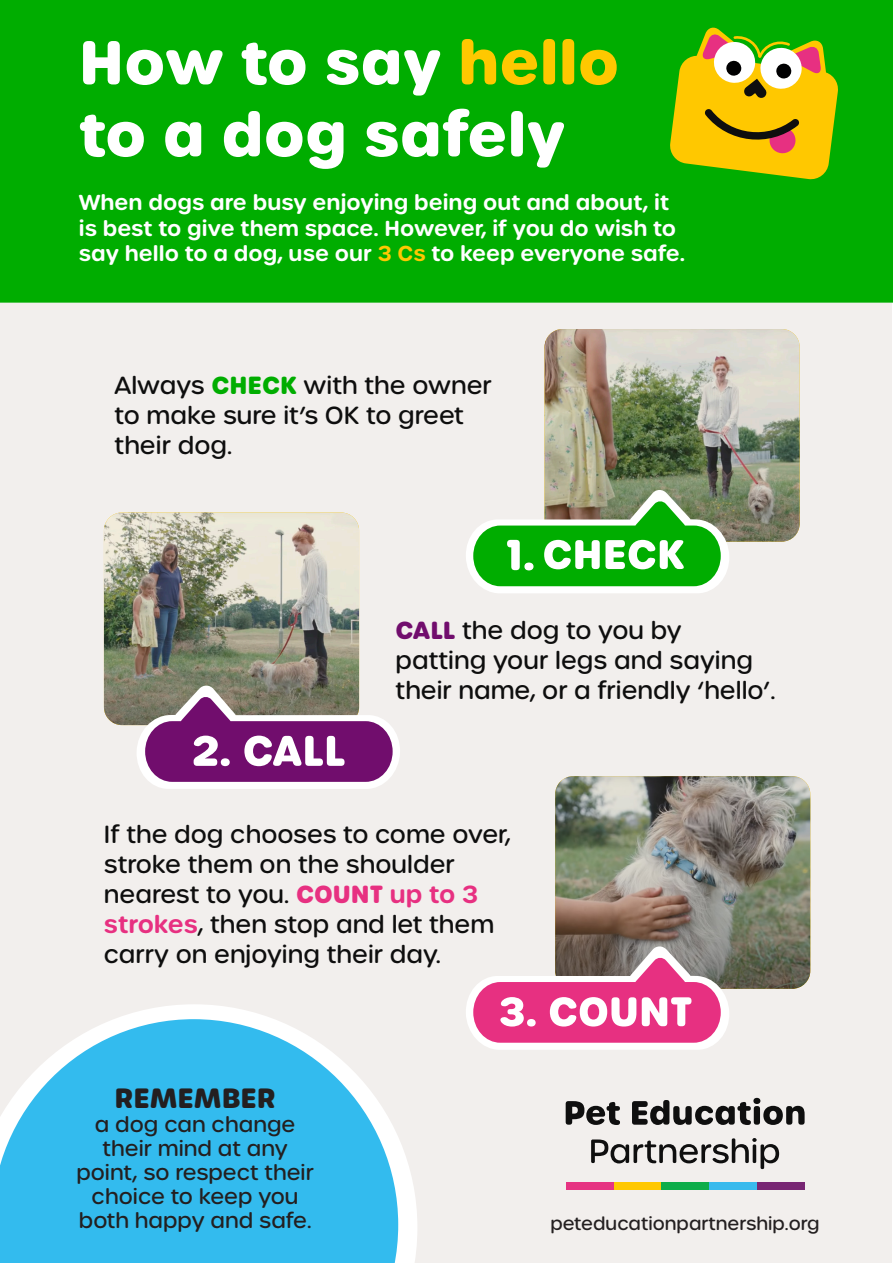
<style>
.page{position:relative;width:893px;height:1263px;background:#fff}
.page>*{position:absolute;margin:0;border:0;box-sizing:border-box;transform-origin:0 0}
.t1{font:700 60px/72px "Urbane Rounded";color:#fff}
.t2{font:700 27px "Urbane Rounded";color:#231f20}
.t3{font:500 24px/30px "Urbane Rounded";color:#0e0e0e}
.t4{font:600 21px/25.5px "Urbane Rounded";color:#fff}
.t5{font:500 21px/24px "Urbane Rounded";color:#231f20;text-align:center}
.t6{font:500 18px "Urbane Rounded";color:#231f20}
.s1{color:#ffc800}
.s2{font-weight:700;color:#00ad00}
.s3{font-weight:700;color:#710d6d}
.s4{font-weight:700;color:#e73081}
.s5{font-weight:600;color:#e73081}
</style>
<div class="page">
<div style="left:1px;top:1px;width:891px;height:1261px;background:#f2efed"></div>
<div style="left:0;top:0;width:893px;height:303px;background:#00ad00"></div>
<img style="left:104px;top:512px;width:255px;height:213px">
<svg style="left:136px;top:684px;width:264px;height:105px;background:#9d6e96"></svg>
<img style="left:544px;top:329px;width:256px;height:213px">
<svg style="left:466px;top:489px;width:264px;height:104px;background:#74c26e"></svg>
<img style="left:555px;top:776px;width:255px;height:213px">
<svg style="left:466px;top:945px;width:264px;height:105px"></svg>
<svg style="left:669px;top:26px;width:170px;height:154px;background:#b1b51c"></svg>
<svg style="left:0;top:1004px;width:417px;height:259px"></svg>
<svg style="left:0;top:1019px;width:398px;height:244px;background:#54c5ef"></svg>
<svg style="left:566px;top:1098px;width:239px;height:27px"></svg>
<div style="left:709px;top:1183px;width:48px;height:7px;background:#38baed"></div>
<div style="left:661px;top:1183px;width:48px;height:7px;background:#0dad4a"></div>
<div style="left:613px;top:1183px;width:48px;height:7px;background:#ffc800"></div>
<div style="left:566px;top:1183px;width:47px;height:7px;background:#e63382"></div>
<div style="left:757px;top:1183px;width:48px;height:7px;background:#782673"></div>
<svg style="left:591px;top:1138px;width:188px;height:31px"></svg>
<p class="t1" style="left:79px;top:27px;width:542px">How to say <span class="s1">hello </span>to a dog safely</p>
<p class="t4" style="left:79px;top:190px;width:608px">When dogs are busy enjoying being out and about, it is best to give them space. However, if you do wish to say hello to a dog, use our <span class="s1">3 Cs</span> to keep everyone safe.</p>
<p class="t3" style="left:115px;top:370px;width:379px">Always <span class="s2">CHECK</span> with the owner to make sure it’s OK to greet their dog.</p>
<p class="t3" style="left:396px;top:616px;width:381px"><span class="s3">CALL</span> the dog to you by patting your legs and saying their name, or a friendly ‘hello’.</p>
<p class="t3" style="left:104px;top:820px;width:408px">If the dog chooses to come over, stroke them on the shoulder nearest to you. <span class="s4">COUNT</span> <span class="s5">up to 3 strokes</span>, then stop and let them carry on enjoying their day.</p>
<p class="t2" style="left:114px;top:1079px;width:163px">REMEMBER</p>
<p class="t5" style="left:76px;top:1112px;width:239px">a dog can change their mind at any point, so respect their choice to keep you both happy and safe.</p>
<p class="t6" style="left:550px;top:1211px;width:271px">peteducationpartnership.org</p>
</div>
